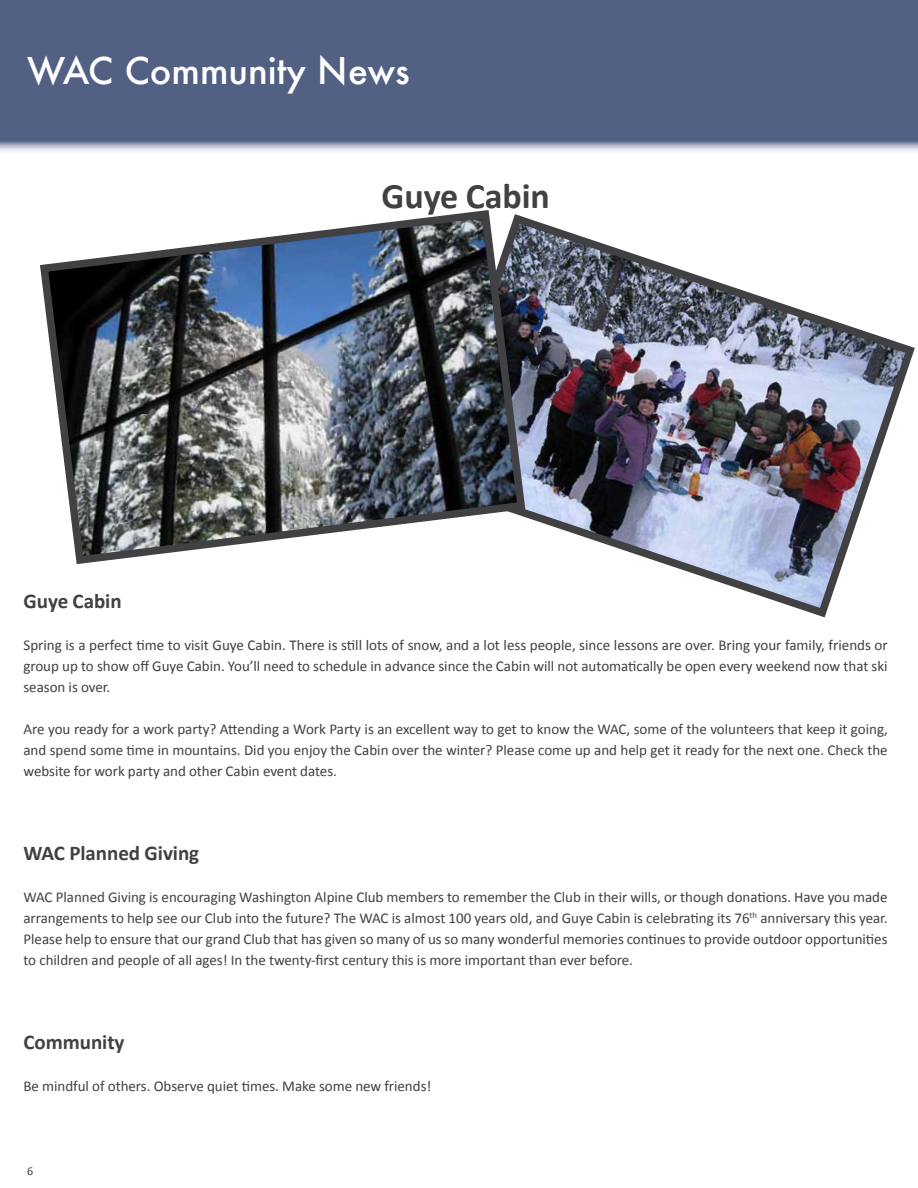
<style>
.page{position:relative;width:918px;height:1188px;background:#fff}
.page>*{position:absolute;margin:0;border:0;box-sizing:border-box;transform-origin:0 0}
.t1{font:500 36px "Futura";color:#fff}
.t2{font:700 36px "Calibri";color:#414042}
.t3{font:700 21px "Calibri";color:#414042}
.t4{font:15px/21px "Calibri";color:#414042;text-align:justify}
.t5{font:12px "Calibri";color:#414042}
</style>
<div class="page">
<div style="left:0;top:0;width:918px;height:151px;background:#526084"></div>
<img style="left:529px;top:219px;width:386px;height:399px">
<img style="left:40px;top:210px;width:489px;height:354px">
<h1 class="t1" style="left:27px;top:46px;width:384px">WAC Community News</h1>
<h2 class="t3" style="left:23px;top:588px;width:100px">Guye Cabin</h2>
<h1 class="t2" style="left:382px;top:174px;width:170px">Guye Cabin</h1>
<p class="t4" style="left:23px;top:633px;width:866px">Spring is a perfect time to visit Guye Cabin. There is still lots of snow, and a lot less people, since lessons are over. Bring your family, friends or group up to show off Guye Cabin. You’ll need to schedule in advance since the Cabin will not automatically be open every weekend now that ski season is over.</p>
<p class="t4" style="left:23px;top:717px;width:866px">Are you ready for a work party? Attending a Work Party is an excellent way to get to know the WAC, some of the volunteers that keep it going, and spend some time in mountains. Did you enjoy the Cabin over the winter? Please come up and help get it ready for the next one. Check the website for work party and other Cabin event dates.</p>
<h2 class="t3" style="left:23px;top:840px;width:177px">WAC Planned Giving</h2>
<p class="t4" style="left:23px;top:885px;width:866px">WAC Planned Giving is encouraging Washington Alpine Club members to remember the Club in their wills, or though donations. Have you made arrangements to help see our Club into the future? The WAC is almost 100 years old, and Guye Cabin is celebrating its 76<sup>th</sup> anniversary this year.<br>Please help to ensure that our grand Club that has given so many of us so many wonderful memories continues to provide outdoor opportunities to children and people of all ages! In the twenty-first century this is more important than ever before.</p>
<h2 class="t3" style="left:23px;top:1029px;width:103px">Community</h2>
<p class="t4" style="left:23px;top:1074px;width:409px">Be mindful of others. Observe quiet times. Make some new friends!</p>
<p class="t5" style="left:27px;top:1163px;width:8px">6</p>
</div>
